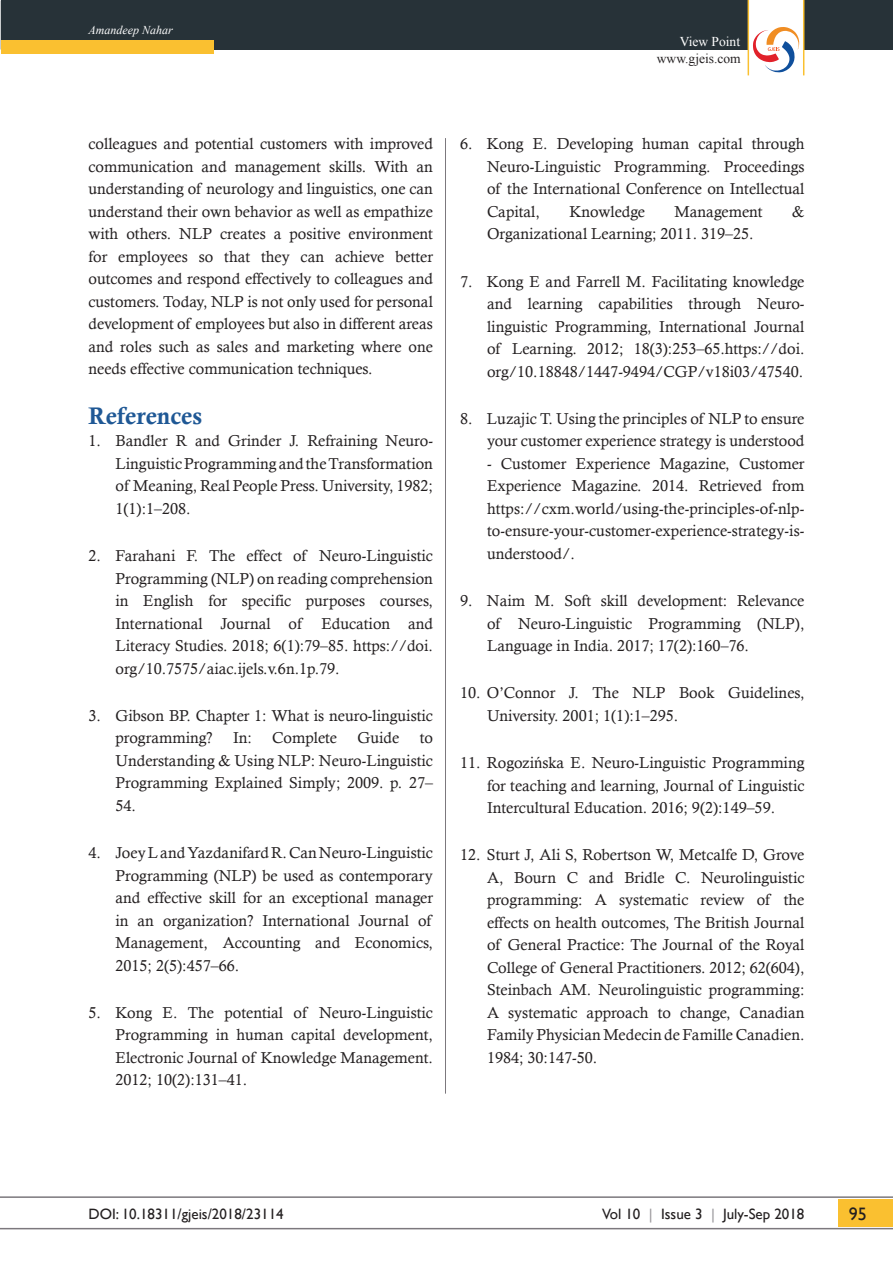
<style>
.page{position:relative;width:893px;height:1263px;background:#fff}
.page>*{position:absolute;margin:0;border:0;box-sizing:border-box;transform-origin:0 0}
.Paragraph_Style_2{font:24px "Calis MT Bol";color:#1f5895}
.t1{font:18px "Gill Sans";color:#231f20}
.Body_text{font:15.75px/22.5px "Calisto";color:#231f20;text-align:justify}
.t2{font:15px "Gill Sans";color:#231f20}
.t3{font:13.5px "Times New Roman";color:#231f20}
.t4{font:13.5px "Times New Roman";color:#fff}
.t5{font:italic 12px "Times New Roman";color:#fff}
.s1{font-family:"Times New Roman";font-size:16.5px}
.s2{color:#99979b}
</style>
<div class="page">
<div style="left:839px;top:1199px;width:54px;height:27px;background:#fac030"></div>
<hr style="left:0;top:1196px;width:893px;height:2px;background:#7c787d">
<hr style="left:0;top:1228px;width:893px;height:1px;background:#7c787d">
<div style="left:1px;top:0;width:892px;height:49px;background:#273238"></div>
<div style="left:1px;top:40px;width:213px;height:14px;background:#fac030"></div>
<svg style="left:748px;top:0;width:56px;height:76px"></svg>
<hr style="left:445px;top:138px;width:1px;height:955px;background:#7c787d">
<p class="t5" style="left:88px;top:22px;width:86px">Amandeep Nahar</p>
<p class="t4" style="left:680px;top:32px;width:62px">View Point</p>
<p class="t3" style="left:657px;top:50px;width:85px">www.gjeis.com</p>
<p class="Body_text" style="left:88px;top:133px;width:346px">colleagues and potential customers with improved communication and management skills. With an understanding of neurology and linguistics, one can understand their own behavior as well as empathize with others. NLP creates a positive environment for employees so that they can achieve better outcomes and respond effectively to colleagues and customers. Today, NLP is not only used for personal development of employees but also in different areas and roles such as sales and marketing where one needs effective communication techniques.</p>
<p class="Paragraph_Style_2" style="left:88px;top:402px;width:115px">References</p>
<p class="Body_text" style="left:116px;top:430px;width:319px;text-indent:-27px">1. Bandler R and Grinder J. Refraining Neuro-Linguistic Programming and the Transformation of Meaning, Real People Press. University, 1982; 1(1):1–208.</p>
<p class="Body_text" style="left:116px;top:544px;width:319px;text-indent:-27px">2. Farahani F. The effect of Neuro-Linguistic Programming (NLP) on reading comprehension in English for specific purposes courses, International Journal of Education and Literacy Studies. 2018; 6(1):79–85. https://doi. org/10.7575/aiac.ijels.v.6n.1p.79.</p>
<p class="Body_text" style="left:116px;top:704px;width:319px;text-indent:-27px">3. Gibson BP. Chapter 1: What is neuro-linguistic programming?</p>
<p class="Body_text" style="left:233px;top:727px;width:20px">In:</p>
<p class="Body_text" style="left:272px;top:727px;width:66px">Complete</p>
<p class="Body_text" style="left:357px;top:727px;width:43px">Guide</p>
<p class="Body_text" style="left:116px;top:727px;width:319px;text-indent:304px">to Understanding &amp; Using NLP: Neuro-Linguistic Programming Explained Simply; 2009. p. 27– 54.</p>
<p class="Body_text" style="left:116px;top:841px;width:319px;text-indent:-27px">4. Joey L and Yazdanifard R. Can Neuro-Linguistic Programming (NLP) be used as contemporary and effective skill for an exceptional manager in an organization? International Journal of Management, Accounting and Economics, 2015; 2(5):457–66.</p>
<p class="Body_text" style="left:116px;top:1001px;width:319px;text-indent:-27px">5. Kong E. The potential of Neuro-Linguistic Programming in human capital development, Electronic Journal of Knowledge Management.<br>2012; 10(2):131–41.</p>
<p class="Body_text" style="left:487px;top:133px;width:319px;text-indent:-27px">6. Kong E. Developing human capital through Neuro-Linguistic Programming. Proceedings of the International Conference on Intellectual Capital,</p>
<p class="Body_text" style="left:569px;top:200px;width:77px">Knowledge</p>
<p class="Body_text" style="left:675px;top:200px;width:90px">Management</p>
<p class="Body_text" style="left:792px;top:200px;width:14px">&amp;</p>
<p class="Body_text" style="left:487px;top:223px;width:268px">Organizational Learning; 2011. 319–25.</p>
<p class="Body_text" style="left:487px;top:270px;width:319px;text-indent:-27px">7. Kong E and Farrell M. Facilitating knowledge and learning capabilities through Neuro&shy;linguistic Programming, International Journal of Learning. 2012; 18(3):253–65.https://doi. org/10.18848/1447-9494/CGP/v18i03/47540.</p>
<p class="Body_text" style="left:460px;top:407px;width:346px;text-align:right">8. Luzajic T. Using the principles of NLP to ensure your customer experience strategy is understood</p>
<p class="Body_text" style="left:487px;top:452px;width:319px">- Customer Experience Magazine, Customer Experience Magazine. 2014. Retrieved from https://cxm.world/using-the-principles-of-nlp&shy;to-ensure-your-customer-experience-strategy-is&shy;understood/.</p>
<p class="Body_text" style="left:487px;top:589px;width:319px;text-indent:-27px">9. Naim M. Soft skill development: Relevance of Neuro-Linguistic Programming (NLP), Language in India. 2017; 17(2):160–76.</p>
<p class="Body_text" style="left:487px;top:682px;width:319px;text-indent:-27px">10. O’Connor J. The NLP Book Guidelines,<br>University. 2001; 1(1):1–295.</p>
<p class="Body_text" style="left:487px;top:751px;width:319px;text-indent:-27px">11. Rogozi<span class="s1">ń</span>ska E. Neuro-Linguistic Programming for teaching and learning, Journal of Linguistic Intercultural Education. 2016; 9(2):149–59.</p>
<p class="Body_text" style="left:487px;top:844px;width:319px;text-indent:-27px">12. Sturt J, Ali S, Robertson W, Metcalfe D, Grove A, Bourn C and Bridle C. Neurolinguistic programming: A systematic review of the effects on health outcomes, The British Journal of General Practice: The Journal of the Royal College of General Practitioners. 2012; 62(604), Steinbach AM. Neurolinguistic programming:<br>A systematic approach to change, Canadian Family Physician Medecin de Famille Canadien.<br>1984; 30:147-50.</p>
<p class="t2" style="left:88px;top:1205px;width:197px">DOI: 10.18311/gjeis/2018/23114</p>
<p class="t2" style="left:602px;top:1205px;width:204px">Vol 10 <span class="s2">|</span> Issue 3 <span class="s2">|</span> July-Sep 2018</p>
<p class="t1" style="left:849px;top:1203px;width:19px">95</p>
</div>
